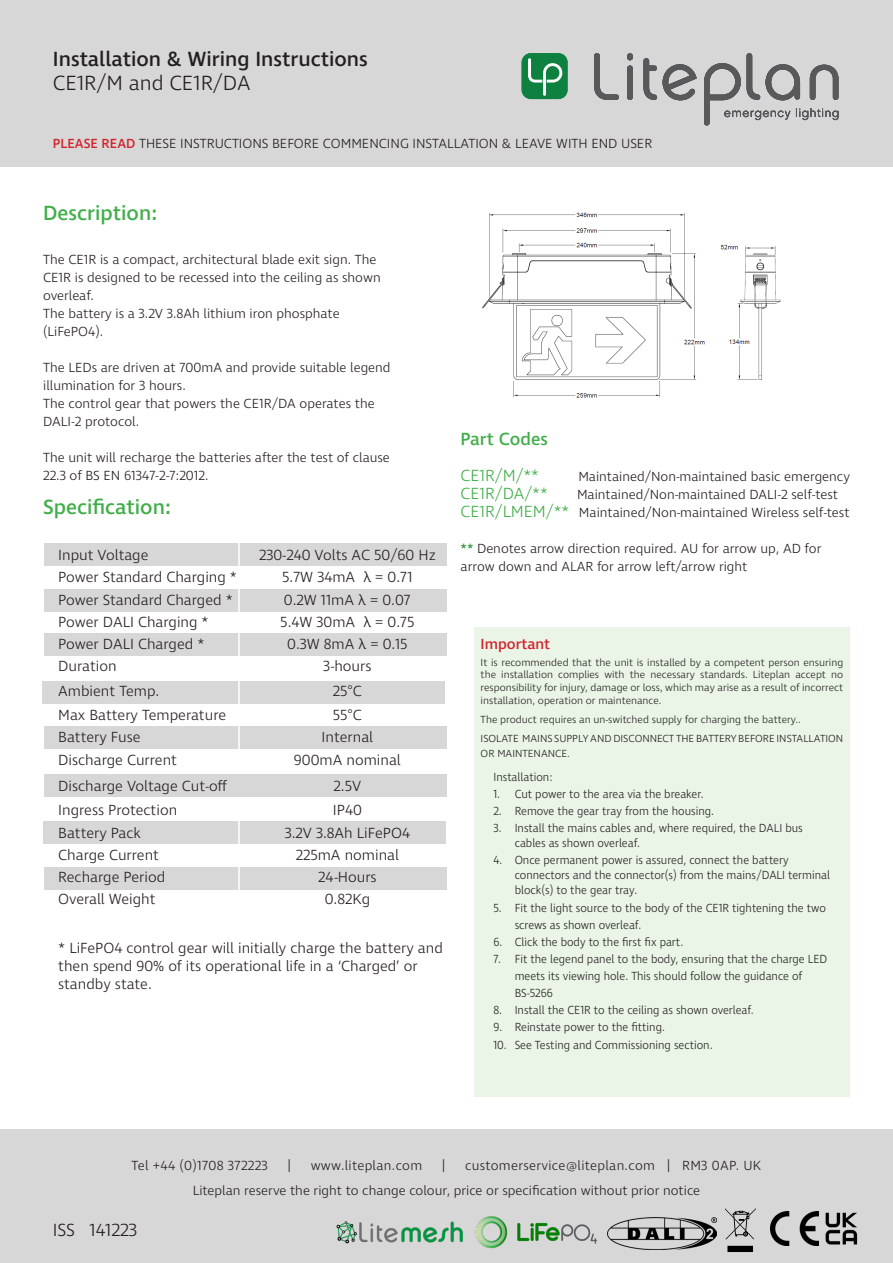
<style>
.page{position:relative;width:893px;height:1263px;background:#fff}
.page>*{position:absolute;margin:0;border:0;box-sizing:border-box;transform-origin:0 0}
.t1{font:500 21px "Ingra";color:#231f20}
.t2{font:500 21px "Ingra";color:#40ae49}
.t3{font:300 21px "Ingra";color:#231f20}
.t4{font:500 18px "Ingra";color:#40ae49}
.t5{font:300 18px "Ingra";color:#231f20}
.t6{font:300 16.5px "Ingra";color:#40ae49}
.t7{font:300 15px/18px "Ingra";color:#231f20}
.t8{font:500 15px "Ingra";color:#d1232a}
.t9{font:300 13.5px/18px "Ingra";color:#231f20}
.t10{font:300 13.5px "Ingra";letter-spacing:.02em;color:#231f20}
.t11{font:300 12px/15px "Ingra";color:#231f20;scale:.94 1}
.t12{font:300 10.5px/12.8px "Ingra";color:#231f20;text-align:justify}
.s1{font-weight:500;color:#d1232a}
.s2{font-family:"Bahnschrift";font-weight:400}
.s3{font-size:16.5px;color:#40ae49}
.s4{font-weight:500;color:#389640}
</style>
<div class="page">
<div style="left:474px;top:627px;width:375px;height:470px;background:#eaf4e7"></div>
<div style="left:0;top:0;width:893px;height:167px;background:#d8d7d7"></div>
<div style="left:44px;top:544px;width:402px;height:22px;background:#d8d7d7"></div>
<div style="left:44px;top:634px;width:402px;height:22px;background:#d8d7d7"></div>
<div style="left:43px;top:681px;width:402px;height:23px;background:#d8d7d7"></div>
<div style="left:44px;top:727px;width:402px;height:22px;background:#d8d7d7"></div>
<div style="left:43px;top:822px;width:403px;height:22px;background:#d8d7d7"></div>
<div style="left:44px;top:867px;width:402px;height:23px;background:#d8d7d7"></div>
<div style="left:44px;top:589px;width:402px;height:23px;background:#d8d7d7"></div>
<svg style="left:594px;top:53px;width:25px;height:47px"></svg>
<svg style="left:627px;top:53px;width:6px;height:47px"></svg>
<svg style="left:643px;top:58px;width:14px;height:42px"></svg>
<svg style="left:663px;top:64px;width:34px;height:36px"></svg>
<svg style="left:704px;top:53px;width:134px;height:72px"></svg>
<div style="left:522px;top:53px;width:46px;height:46px;background:#0e803f;border-radius:9px"></div>
<svg style="left:528px;top:58px;width:35px;height:38px"></svg>
<div style="left:0;top:1129px;width:893px;height:134px;background:#d8d7d7"></div>
<img style="left:482px;top:212px;width:299px;height:186px">
<svg style="left:725px;top:1208px;width:31px;height:44px"></svg>
<img style="left:771px;top:1211px;width:48px;height:34px">
<hr style="left:238px;top:504px;width:2px;height:554px;background:#fff">
<div style="left:44px;top:774px;width:402px;height:22px;background:#d8d7d7"></div>
<img style="left:608px;top:1217px;width:108px;height:32px">
<img style="left:475px;top:1216px;width:123px;height:33px">
<img style="left:825px;top:1212px;width:33px;height:32px">
<img style="left:336px;top:1221px;width:127px;height:23px">
<p class="t1" style="left:53px;top:46px;width:316px">Installation &amp; Wiring Instructions</p>
<p class="t3" style="left:53px;top:70px;width:199px">CE1R/M and CE1R/DA</p>
<p class="t9" style="left:53px;top:136px;width:601px"><span class="s1">PLEASE READ</span> THESE INSTRUCTIONS BEFORE COMMENCING INSTALLATION &amp; LEAVE WITH END USER</p>
<p class="t2" style="left:43px;top:199px;width:116px">Description:</p>
<p class="t9" style="left:43px;top:251px;width:339px">The CE1R is a compact, architectural blade exit sign. The<br>CE1R is designed to be recessed into the ceiling as shown overleaf.</p>
<p class="t9" style="left:43px;top:305px;width:298px">The battery is a 3.2V 3.8Ah lithium iron phosphate (LiFePO4).</p>
<p class="t9" style="left:43px;top:359px;width:349px">The LEDs are driven at 700mA and provide suitable legend</p>
<p class="t9" style="left:43px;top:377px;width:144px">illumination for 3 hours.</p>
<p class="t9" style="left:43px;top:395px;width:333px">The control gear that powers the CE1R/DA operates the<br>DALI-2 protocol.</p>
<p class="t9" style="left:43px;top:449px;width:348px">The unit will recharge the batteries after the test of clause<br>22.3 of BS EN 61347-2-7:2012.</p>
<p class="t2" style="left:43px;top:494px;width:129px">Specification:</p>
<p class="t7" style="left:58px;top:547px;width:92px">Input Voltage</p>
<p class="t7" style="left:259px;top:547px;width:178px">230-240 Volts AC 50/60 Hz</p>
<p class="t7" style="left:58px;top:569px;width:180px">Power Standard Charging *</p>
<p class="t7" style="left:282px;top:569px;width:132px">5.7W 34mA <span class="s2">λ</span> = 0.71</p>
<p class="t7" style="left:58px;top:591px;width:176px">Power Standard Charged *</p>
<p class="t7" style="left:284px;top:591px;width:128px">0.2W 11mA <span class="s2">λ</span> = 0.07</p>
<p class="t7" style="left:58px;top:613px;width:152px">Power DALI Charging *</p>
<p class="t7" style="left:280px;top:613px;width:136px">5.4W 30mA <span class="s2">λ</span> = 0.75</p>
<p class="t7" style="left:58px;top:636px;width:148px">Power DALI Charged *</p>
<p class="t7" style="left:287px;top:636px;width:122px">0.3W 8mA <span class="s2">λ</span> = 0.15</p>
<p class="t7" style="left:58px;top:658px;width:60px">Duration</p>
<p class="t7" style="left:323px;top:658px;width:50px">3-hours</p>
<p class="t7" style="left:58px;top:682px;width:103px">Ambient Temp.</p>
<p class="t7" style="left:333px;top:682px;width:30px">25°C</p>
<p class="t7" style="left:58px;top:707px;width:169px">Max Battery Temperature</p>
<p class="t7" style="left:333px;top:707px;width:31px">55°C</p>
<p class="t7" style="left:58px;top:729px;width:84px">Battery Fuse</p>
<p class="t7" style="left:322px;top:729px;width:53px">Internal</p>
<p class="t7" style="left:58px;top:751px;width:120px">Discharge Current</p>
<p class="t7" style="left:294px;top:751px;width:108px">900mA nominal</p>
<p class="t7" style="left:58px;top:778px;width:171px">Discharge Voltage Cut-off</p>
<p class="t7" style="left:334px;top:778px;width:29px">2.5V</p>
<p class="t7" style="left:58px;top:802px;width:120px">Ingress Protection</p>
<p class="t7" style="left:333px;top:802px;width:30px">IP40</p>
<p class="t7" style="left:58px;top:824px;width:84px">Battery Pack</p>
<p class="t7" style="left:285px;top:824px;width:127px">3.2V 3.8Ah LiFePO4</p>
<p class="t7" style="left:58px;top:847px;width:102px">Charge Current</p>
<p class="t7" style="left:296px;top:847px;width:105px">225mA nominal</p>
<p class="t7" style="left:58px;top:869px;width:108px">Recharge Period</p>
<p class="t7" style="left:318px;top:869px;width:60px">24-Hours</p>
<p class="t7" style="left:58px;top:891px;width:99px">Overall Weight</p>
<p class="t7" style="left:325px;top:891px;width:47px">0.82Kg</p>
<p class="t7" style="left:58px;top:940px;width:386px">* LiFePO4 control gear will initially charge the battery and then spend 90% of its operational life in a ‘Charged’ or standby state.</p>
<p class="t4" style="left:461px;top:428px;width:89px">Part Codes</p>
<p class="t6" style="left:461px;top:465px;width:80px">CE1R/M/**</p>
<p class="t9" style="left:578px;top:468px;width:273px">Maintained/Non-maintained basic emergency</p>
<p class="t6" style="left:461px;top:483px;width:89px">CE1R/DA/**</p>
<p class="t9" style="left:577px;top:486px;width:263px">Maintained/Non-maintained DALI-2 self-test</p>
<p class="t9" style="left:461px;top:504px;width:390px"><span class="s3">CE1R/LMEM/**</span> Maintained/Non-maintained Wireless self-test</p>
<p class="t9" style="left:461px;top:540px;width:362px"><span class="s4">**</span> Denotes arrow direction required. AU for arrow up, AD for arrow down and ALAR for arrow left/arrow right</p>
<p class="t8" style="left:481px;top:634px;width:71px">Important</p>
<p class="t12" style="left:481px;top:656px;width:364px">It is recommended that the unit is installed by a competent person ensuring the installation complies with the necessary standards. Liteplan accept no responsibility for injury, damage or loss, which may arise as a result of incorrect installation, operation or maintenance.</p>
<p class="t12" style="left:481px;top:714px;width:322px">The product requires an un-switched supply for charging the battery..</p>
<p class="t12" style="left:481px;top:732px;width:364px;line-height:15px">ISOLATE MAINS SUPPLY AND DISCONNECT THE BATTERY BEFORE INSTALLATION<br>OR MAINTENANCE.</p>
<p class="t11" style="left:493px;top:770px;width:64px">Installation:</p>
<p class="t11" style="left:493px;top:787px;width:225px">1. Cut power to the area via the breaker.</p>
<p class="t11" style="left:493px;top:804px;width:236px">2. Remove the gear tray from the housing.</p>
<p class="t11" style="left:515px;top:821px;width:308px;text-indent:-21px">3. Install the mains cables and, where required, the DALI bus cables as shown overleaf.</p>
<p class="t11" style="left:515px;top:853px;width:337px;text-indent:-21px">4. Once permanent power is assured, connect the battery connectors and the connector(s) from the mains/DALI terminal block(s) to the gear tray.</p>
<p class="t11" style="left:493px;top:901px;width:355px">5. Fit the light source to the body of the CE1R tightening the two</p>
<p class="t11" style="left:515px;top:918px;width:136px">screws as shown overleaf.</p>
<p class="t11" style="left:493px;top:935px;width:203px">6. Click the body to the first fix part.</p>
<p class="t11" style="left:493px;top:952px;width:357px">7. Fit the legend panel to the body, ensuring that the charge LED</p>
<p class="t11" style="left:515px;top:969px;width:307px">meets its viewing hole. This should follow the guidance of</p>
<p class="t11" style="left:515px;top:986px;width:42px">BS-5266</p>
<p class="t11" style="left:493px;top:1003px;width:279px">8. Install the CE1R to the ceiling as shown overleaf.</p>
<p class="t11" style="left:493px;top:1020px;width:184px">9. Reinstate power to the fitting.</p>
<p class="t11" style="left:493px;top:1038px;width:235px">10. See Testing and Commissioning section.</p>
<p class="t10" style="left:132px;top:1157px;width:138px">Tel +44 (0)1708 372223</p>
<p class="t9" style="left:288px;top:1157px;width:4px">|</p>
<p class="t10" style="left:311px;top:1157px;width:113px">www.liteplan.com</p>
<p class="t9" style="left:442px;top:1157px;width:4px">|</p>
<p class="t10" style="left:465px;top:1157px;width:298px">customerservice@liteplan.com | RM3 0AP. UK</p>
<p class="t5" style="left:53px;top:1218px;width:86px">ISS 141223</p>
<p class="t9" style="left:193px;top:1182px;width:509px">Liteplan reserve the right to change colour, price or specification without prior notice</p>
</div>
